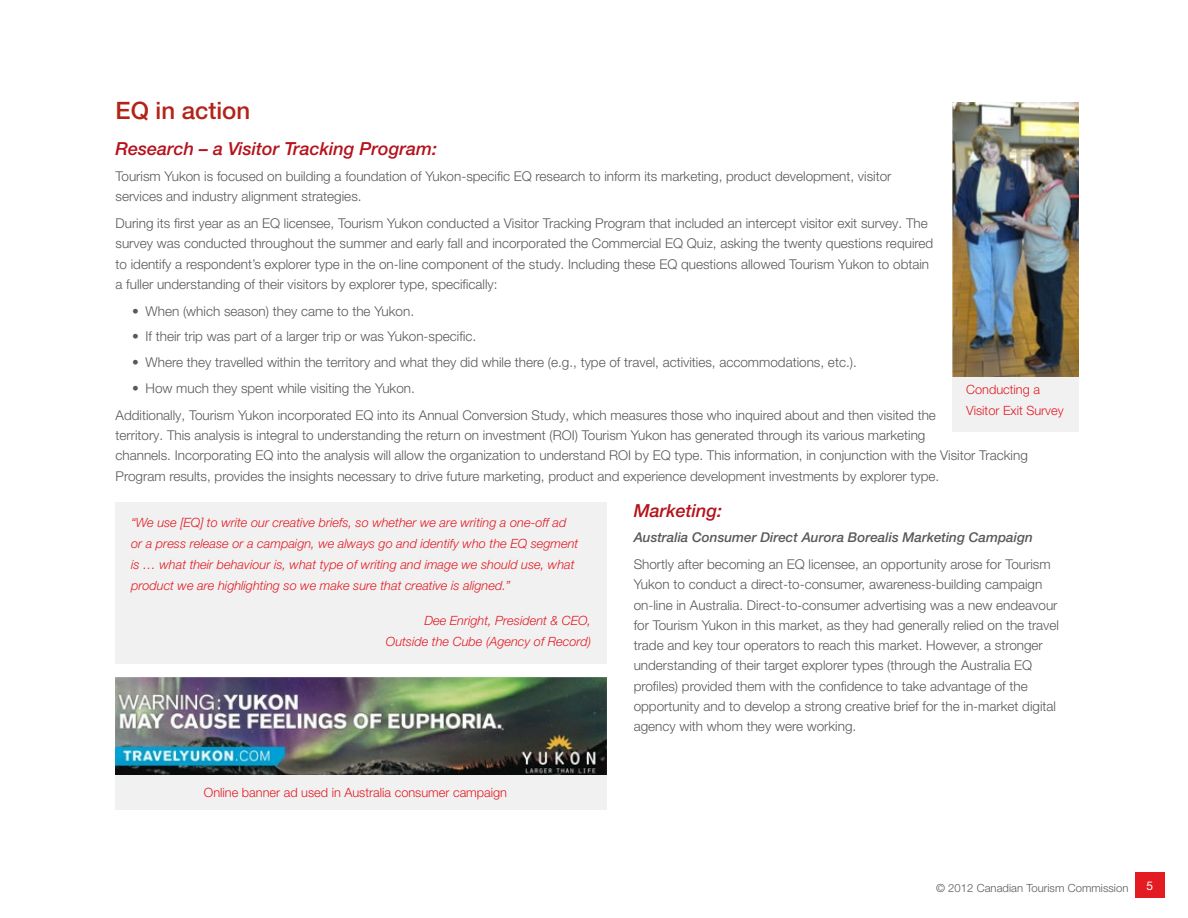
<style>
.page{position:relative;width:1188px;height:918px;background:#fff}
.page>*{position:absolute;margin:0;border:0;box-sizing:border-box;transform-origin:0 0}
.Red_heading_16_pt{font:500 24px "Helvetica Neue LT Pro";color:#b32317}
.Subhead_red{font:italic 500 18px "Helvetica Neue LT Pro";color:#b5121b}
.Body_-_Gray{font:300 13.5px/20.2px "Helvetica Neue LT Pro";color:#58595b}
.Body_-_Gray-2{font:italic 500 13.5px "Helvetica Neue LT Pro";color:#58595b}
.quotes{font:italic 300 12.75px/21px "Helvetica Neue LT Pro";color:#e31b23}
.quotes-2{font:300 12.75px/21px "Helvetica Neue LT Pro";color:#e31b23}
.t1{font:12px "Helvetica Neue LT Pro";color:#fff}
.t2{font:300 11.25px "Helvetica Neue LT Pro";letter-spacing:.005em;color:#58595b}
</style>
<div class="page">
<div style="left:1135px;top:873px;width:30px;height:25px;background:#e31b23"></div>
<div style="left:116px;top:502px;width:491px;height:162px;background:#f1f1f2"></div>
<img style="left:116px;top:678px;width:491px;height:97px">
<img style="left:953px;top:103px;width:126px;height:274px">
<div style="left:953px;top:377px;width:126px;height:55px;background:#f1f1f2"></div>
<div style="left:116px;top:775px;width:491px;height:35px;background:#f1f1f2"></div>
<p class="Red_heading_16_pt" style="left:116px;top:96px;width:136px">EQ in action</p>
<p class="Subhead_red" style="left:116px;top:138px;width:323px">Research – a Visitor Tracking Program:</p>
<p class="Body_-_Gray" style="left:116px;top:166px;width:777px">Tourism Yukon is focused on building a foundation of Yukon-specific EQ research to inform its marketing, product development, visitor services and industry alignment strategies.</p>
<p class="Body_-_Gray" style="left:116px;top:213px;width:819px">During its first year as an EQ licensee, Tourism Yukon conducted a Visitor Tracking Program that included an intercept visitor exit survey. The survey was conducted throughout the summer and early fall and incorporated the Commercial EQ Quiz, asking the twenty questions required to identify a respondent’s explorer type in the on-line component of the study. Including these EQ questions allowed Tourism Yukon to obtain a fuller understanding of their visitors by explorer type, specifically:</p>
<p class="Body_-_Gray" style="left:132px;top:301px;width:284px">• When (which season) they came to the Yukon.</p>
<p class="Body_-_Gray" style="left:132px;top:326px;width:346px">• If their trip was part of a larger trip or was Yukon-specific.</p>
<p class="Body_-_Gray" style="left:132px;top:352px;width:726px">• Where they travelled within the territory and what they did while there (e.g., type of travel, activities, accommodations, etc.).</p>
<p class="Body_-_Gray" style="left:132px;top:378px;width:284px">• How much they spent while visiting the Yukon.</p>
<p class="Body_-_Gray" style="left:116px;top:405px;width:914px">Additionally, Tourism Yukon incorporated EQ into its Annual Conversion Study, which measures those who inquired about and then visited the<br>territory. This analysis is integral to understanding the return on investment (ROI) Tourism Yukon has generated through its various marketing<br>channels. Incorporating EQ into the analysis will allow the organization to understand ROI by EQ type. This information, in conjunction with the Visitor Tracking Program results, provides the insights necessary to drive future marketing, product and experience development investments by explorer type.</p>
<p class="Subhead_red" style="left:634px;top:499px;width:90px">Marketing:</p>
<p class="Body_-_Gray-2" style="left:634px;top:529px;width:401px">Australia Consumer Direct Aurora Borealis Marketing Campaign</p>
<p class="Body_-_Gray" style="left:634px;top:554px;width:427px">Shortly after becoming an EQ licensee, an opportunity arose for Tourism Yukon to conduct a direct-to-consumer, awareness-building campaign on-line in Australia. Direct-to-consumer advertising was a new endeavour for Tourism Yukon in this market, as they had generally relied on the travel trade and key tour operators to reach this market. However, a stronger understanding of their target explorer types (through the Australia EQ profiles) provided them with the confidence to take advantage of the opportunity and to develop a strong creative brief for the in-market digital agency with whom they were working.</p>
<p class="quotes-2" style="left:966px;top:379px;width:99px">Conducting a<br>Visitor Exit Survey</p>
<p class="quotes" style="left:131px;top:512px;width:449px">“We use [EQ] to write our creative briefs, so whether we are writing a one-off ad or a press release or a campaign, we always go and identify who the EQ segment is … what their behaviour is, what type of writing and image we should use, what product we are highlighting so we make sure that creative is aligned.”</p>
<p class="quotes" style="left:386px;top:609px;width:207px;text-align:right">Dee Enright, President &amp; CEO,<br>Outside the Cube (Agency of Record)</p>
<p class="quotes-2" style="left:204px;top:781px;width:305px">Online banner ad used in Australia consumer campaign</p>
<p class="t2" style="left:936px;top:881px;width:194px">© 2012 Canadian Tourism Commission</p>
<p class="t1" style="left:1147px;top:879px;width:10px">55</p>
</div>
